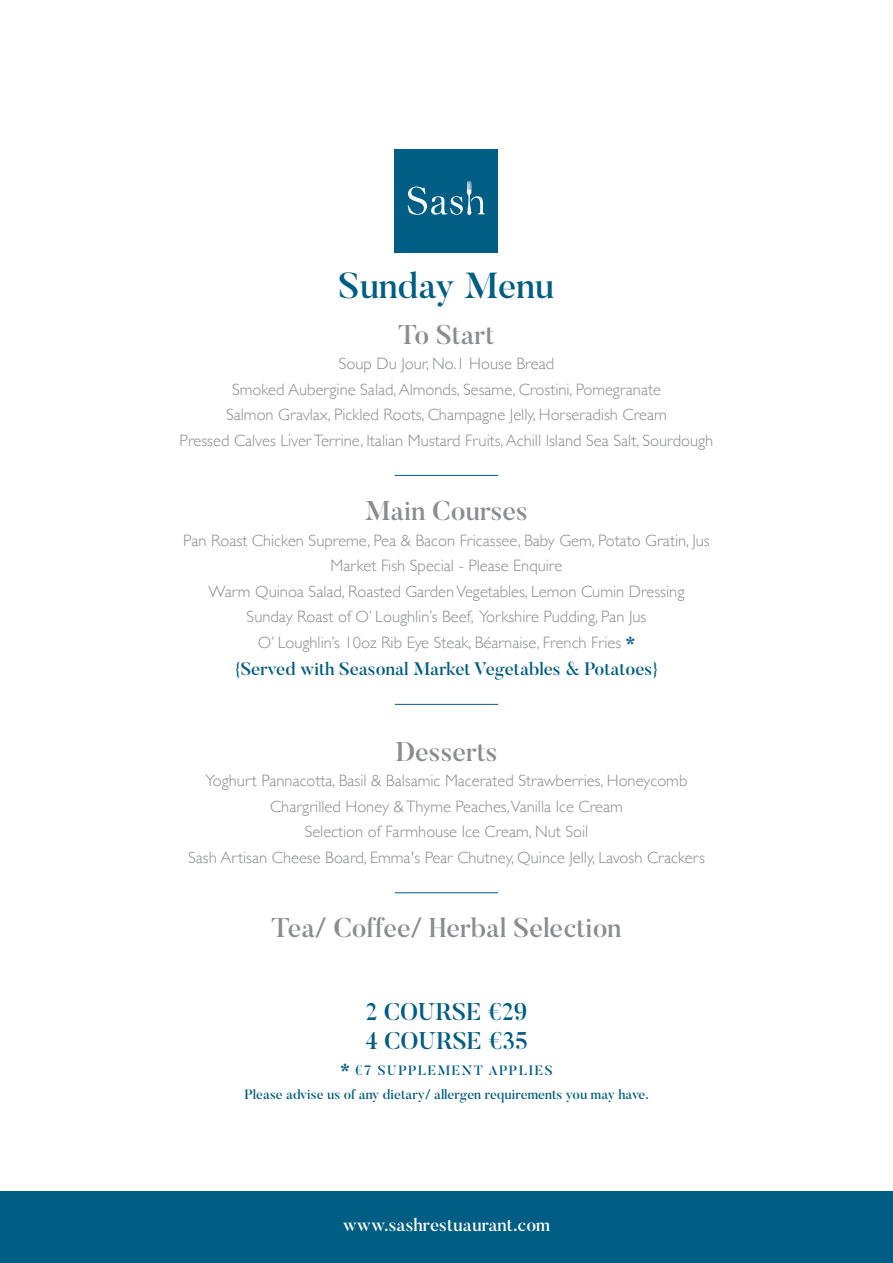
<style>
.page{position:relative;width:893px;height:1263px;background:#fff}
.page>*{position:absolute;margin:0;border:0;box-sizing:border-box;transform-origin:0 0}
.t1{font:500 36px "Butler";color:#005d83}
.t2{font:500 27px "Butler";color:#8a8c8e}
.t3{font:500 24px/28.8px "Butler";color:#005d83}
.t4{font:500 18px "Butler";color:#005d83}
.t5{font:500 18px "Butler";color:#fff}
.t6{font:300 16.5px/25.5px "Gill Sans";color:#8a8c8e;text-align:center}
.t7{font:500 13.5px/24.9px "Butler";color:#005d83;text-align:center}
.s1{font-weight:700;color:#005d83}
.s2{font-family:"Gill Sans";font-weight:700;font-size:16.5px}
</style>
<div class="page">
<div style="left:395px;top:149px;width:103px;height:103px;background:#005d83"></div>
<svg style="left:408px;top:181px;width:77px;height:34px"></svg>
<hr style="left:395px;top:475px;width:103px;height:1px;background:#005d83">
<hr style="left:395px;top:704px;width:103px;height:1px;background:#005d83">
<hr style="left:395px;top:892px;width:103px;height:1px;background:#005d83">
<div style="left:0;top:1191px;width:893px;height:72px;background:#005d83"></div>
<h1 class="t1" style="left:339px;top:262px;width:217px">Sunday Menu</h1>
<h2 class="t2" style="left:399px;top:317px;width:97px">To Start</h2>
<p class="t6" style="left:180px;top:350px;width:535px">Soup Du Jour, No.1 House Bread<br>Smoked Aubergine Salad, Almonds, Sesame, Crostini, Pomegranate<br>Salmon Gravlax, Pickled Roots, Champagne Jelly, Horseradish Cream<br>Pressed Calves Liver Terrine, Italian Mustard Fruits, Achill Island Sea Salt, Sourdough</p>
<h2 class="t2" style="left:365px;top:493px;width:165px">Main Courses</h2>
<p class="t6" style="left:183px;top:527px;width:528px">Pan Roast Chicken Supreme, Pea &amp; Bacon Fricassee, Baby Gem, Potato Gratin, Jus Market Fish Special - Please Enquire<br>Warm Quinoa Salad, Roasted Garden Vegetables, Lemon Cumin Dressing<br>Sunday Roast of O’ Loughlin’s Beef, Yorkshire Pudding, Pan Jus<br>O’ Loughlin’s 10oz Rib Eye Steak, Béarnaise, French Fries <span class="s1">*</span></p>
<p class="t4" style="left:235px;top:657px;width:425px">{Served with Seasonal Market Vegetables &amp; Potatoes}</p>
<h2 class="t2" style="left:395px;top:734px;width:104px">Desserts</h2>
<p class="t6" style="left:188px;top:767px;width:518px">Yoghurt Pannacotta, Basil &amp; Balsamic Macerated Strawberries, Honeycomb Chargrilled Honey &amp; Thyme Peaches,Vanilla Ice Cream<br>Selection of Farmhouse Ice Cream, Nut Soil<br>Sash Artisan Cheese Board, Emma's Pear Chutney, Quince Jelly, Lavosh Crackers</p>
<h2 class="t2" style="left:271px;top:911px;width:352px">Tea/ Coffee/ Herbal Selection</h2>
<h3 class="t3" style="left:365px;top:997px;width:164px">2 COURSE €29<br>4 COURSE €35</h3>
<p class="t7" style="left:245px;top:1057px;width:406px"><span class="s2">*</span> €7 SUPPLEMENT APPLIES<br>Please advise us of any dietary/ allergen requirements you may have.</p>
<p class="t5" style="left:343px;top:1213px;width:209px">www.sashrestuaurant.com</p>
</div>
